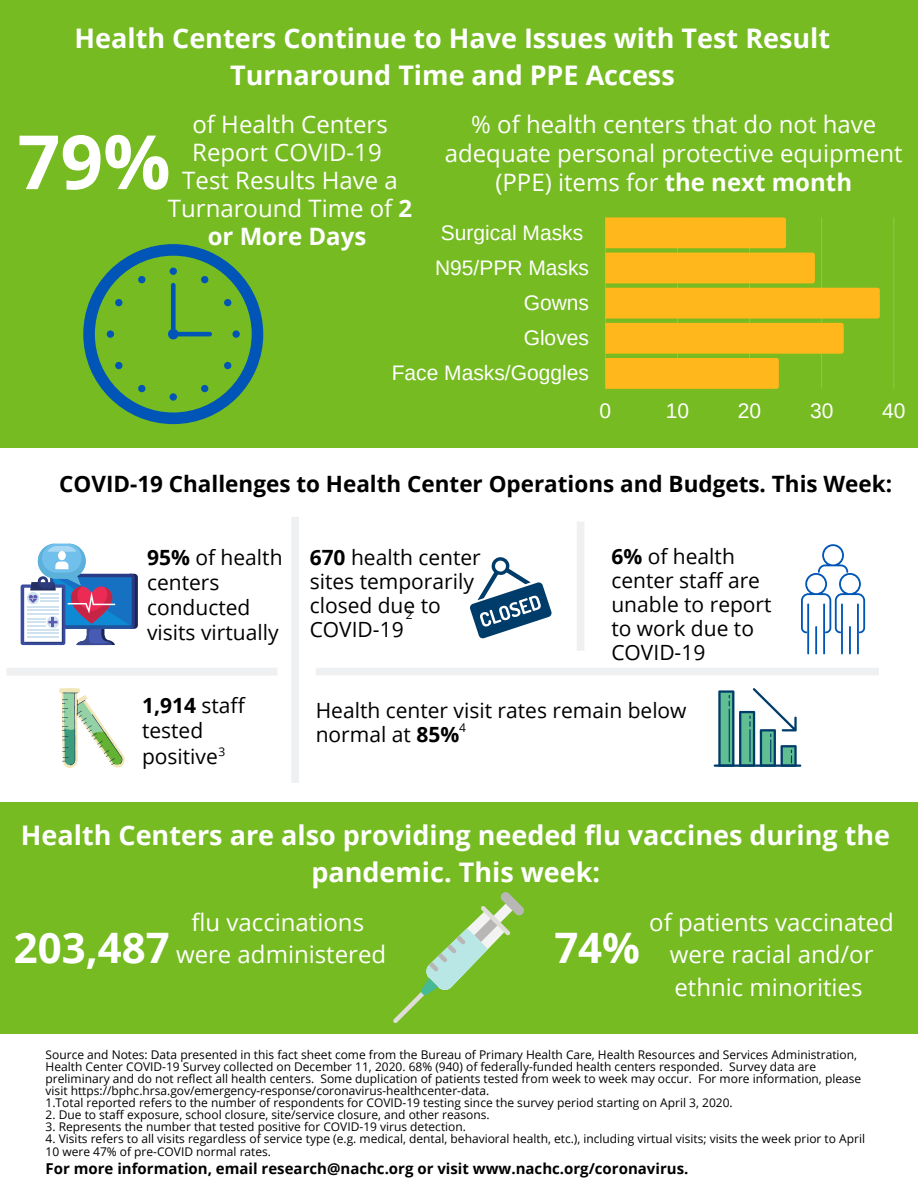
<style>
.page{position:relative;width:918px;height:1188px;background:#fff}
.page>*{position:absolute;margin:0;border:0;box-sizing:border-box;transform-origin:0 0}
.t1{font:700 75px "Open Sans";color:#fff}
.t2{font:700 42px "Open Sans";color:#fff}
.t3{font:700 27px/37.2px "Open Sans";color:#fff;text-align:center}
.t4{font:24px/28.2px "Open Sans";color:#fff;text-align:center}
.t5{font:700 22.5px "Open Sans";color:#000}
.t6{font:21px/25.2px "Open Sans";color:#000}
.t7{font:21px "Arimo";color:#fff}
.t8{font:700 15px "Open Sans";color:#000}
.t9{font:12px/12px "Open Sans";color:#000}
.s1{font-weight:700}
</style>
<div class="page">
<div style="left:0;top:0;width:918px;height:448px;background:#75bb21"></div>
<hr style="left:893px;top:217px;width:1px;height:172px;background:#fff">
<svg style="left:605px;top:217px;width:275px;height:172px"></svg>
<svg style="left:470px;top:557px;width:82px;height:82px"></svg>
<svg style="left:83px;top:244px;width:180px;height:180px"></svg>
<div style="left:0;top:802px;width:918px;height:231px;background:#75bb21"></div>
<svg style="left:393px;top:892px;width:131px;height:131px"></svg>
<hr style="left:714px;top:765px;width:87px;height:2px;background:#003c6a">
<svg style="left:718px;top:688px;width:79px;height:79px"></svg>
<div style="left:291px;top:517px;width:8px;height:266px;background:#eff0f2"></div>
<svg style="left:59px;top:688px;width:66px;height:80px"></svg>
<div style="left:7px;top:668px;width:270px;height:7px;background:#eff0f2"></div>
<div style="left:21px;top:584px;width:44px;height:61px;background:#3a4da0;border-radius:2px"></div>
<div style="left:26px;top:589px;width:37px;height:54px;background:#2c3b7b"></div>
<div style="left:24px;top:588px;width:38px;height:54px;background:#fff"></div>
<svg style="left:27px;top:544px;width:111px;height:101px"></svg>
<div style="left:58px;top:551px;width:8px;height:9px;background:#fff;border-radius:50%"></div>
<div style="left:316px;top:668px;width:563px;height:7px;background:#eff0f2"></div>
<svg style="left:577px;top:522px;width:7px;height:129px"></svg>
<hr style="left:815px;top:626px;width:2px;height:28px;background:#0055b7">
<hr style="left:807px;top:603px;width:2px;height:51px;background:#0055b7">
<hr style="left:823px;top:603px;width:2px;height:51px;background:#0055b7">
<hr style="left:857px;top:603px;width:2px;height:51px;background:#0055b7">
<svg style="left:801px;top:544px;width:64px;height:89px"></svg>
<hr style="left:849px;top:626px;width:2px;height:28px;background:#0055b7">
<hr style="left:841px;top:603px;width:2px;height:51px;background:#0055b7">
<p class="t3" style="left:75px;top:19px;width:757px">Health Centers Continue to Have Issues with Test Result<br>Turnaround Time and PPE Access</p>
<p class="t4" style="left:445px;top:109px;width:459px;line-height:29.2px">% of health centers that do not have adequate personal protective equipment (PPE) items for <span class="s1">the next month</span></p>
<p class="t4" style="left:192px;top:110px;width:197px;text-align:left">of Health Centers<br>Report COVID-19</p>
<p class="t4" style="left:168px;top:166px;width:246px">Test Results Have a<br>Turnaround Time of <span class="s1">2 or More Days</span></p>
<p class="t1" style="left:18px;top:109px;width:155px">79%</p>
<p class="t7" style="left:441px;top:221px;width:144px">Surgical Masks</p>
<p class="t7" style="left:435px;top:256px;width:156px">N95/PPR Masks</p>
<p class="t7" style="left:524px;top:291px;width:67px">Gowns</p>
<p class="t7" style="left:524px;top:326px;width:67px">Gloves</p>
<p class="t7" style="left:392px;top:361px;width:199px">Face Masks/Goggles</p>
<p class="t7" style="left:599px;top:399px;width:13px">0</p>
<p class="t7" style="left:666px;top:399px;width:25px">10</p>
<p class="t7" style="left:738px;top:399px;width:25px">20</p>
<p class="t7" style="left:810px;top:399px;width:25px">30</p>
<p class="t7" style="left:882px;top:399px;width:25px">40</p>
<p class="t5" style="left:59px;top:467px;width:835px">COVID-19 Challenges to Health Center Operations and Budgets. This Week:</p>
<p class="t6" style="left:147px;top:544px;width:137px"><span class="s1">95%</span> of health centers conducted visits virtually</p>
<p class="t6" style="left:310px;top:544px;width:173px"><span class="s1">670</span> health center</p>
<p class="t6" style="left:310px;top:569px;width:166px;line-height:24px">sites temporarily closed due to</p>
<p class="t6" style="left:310px;top:616px;width:95px">COVID-19</p>
<p class="t9" style="left:406px;top:608px;width:8px">2</p>
<p class="t6" style="left:611px;top:544px;width:162px;line-height:23.9px"><span class="s1">6%</span> of health center staff are unable to report to work due to<br>COVID-19</p>
<p class="t6" style="left:142px;top:692px;width:104px"><span class="s1">1,914</span> staff tested positive</p>
<p class="t9" style="left:219px;top:746px;width:8px">3</p>
<p class="t6" style="left:316px;top:698px;width:372px;line-height:24px">Health center visit rates remain below normal at <span class="s1">85%</span></p>
<p class="t9" style="left:459px;top:722px;width:8px">4</p>
<p class="t3" style="left:21px;top:816px;width:871px">Health Centers are also providing needed flu vaccines during the pandemic. This week:</p>
<p class="t4" style="left:176px;top:905px;width:212px;line-height:32.7px">flu vaccinations were administered</p>
<p class="t2" style="left:14px;top:918px;width:157px">203,487</p>
<p class="t2" style="left:554px;top:918px;width:87px">74%</p>
<p class="t4" style="left:649px;top:905px;width:246px;line-height:32.7px">of patients vaccinated were racial and/or ethnic minorities</p>
<p class="t9" style="left:46px;top:1048px;width:817px">Source and Notes: Data presented in this fact sheet come from the Bureau of Primary Health Care, Health Resources and Services Administration, Health Center COVID-19 Survey collected on December 11, 2020. 68% (940) of federally-funded health centers responded. Survey data are preliminary and do not reflect all health centers. Some duplication of patients tested from week to week may occur. For more information, please visit https://bphc.hrsa.gov/emergency-response/coronavirus-healthcenter-data.</p>
<p class="t9" style="left:46px;top:1097px;width:689px">1.Total reported refers to the number of respondents for COVID-19 testing since the survey period starting on April 3, 2020.</p>
<p class="t9" style="left:46px;top:1109px;width:446px">2. Due to staff exposure, school closure, site/service closure, and other reasons.</p>
<p class="t9" style="left:46px;top:1121px;width:422px">3. Represents the number that tested positive for COVID-19 virus detection.</p>
<p class="t9" style="left:46px;top:1133px;width:821px">4. Visits refers to all visits regardless of service type (e.g. medical, dental, behavioral health, etc.), including virtual visits; visits the week prior to April<br>10 were 47% of pre-COVID normal rates.</p>
<p class="t8" style="left:46px;top:1158px;width:644px">For more information, email research@nachc.org or visit www.nachc.org/coronavirus.</p>
</div>
